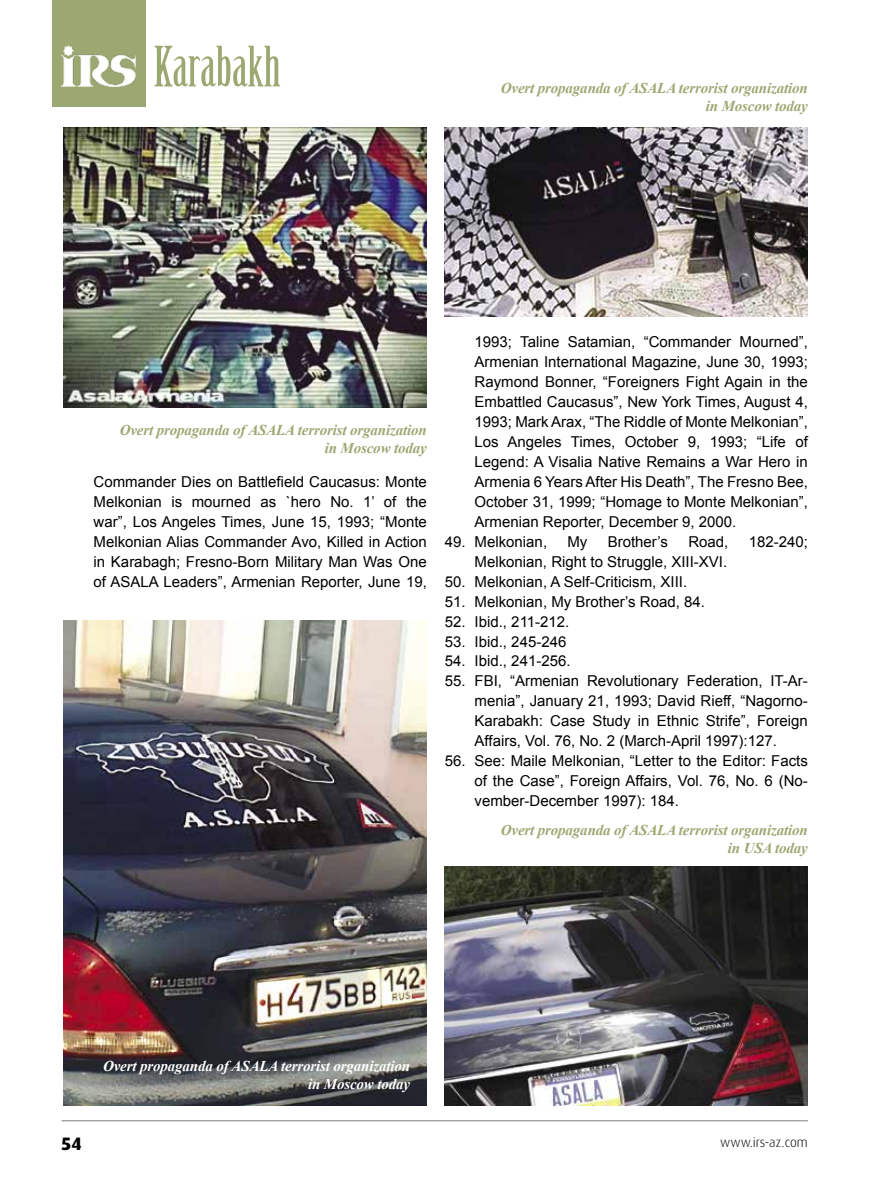
<style>
.page{position:relative;width:893px;height:1191px;background:#fff}
.page>*{position:absolute;margin:0;border:0;box-sizing:border-box;transform-origin:0 0}
.t1{font:54.15px "Birch Std";color:#9ca872}
.t2{font:800 18px "Dax Pro";color:#000}
.t3{font:15px/20px "Arial";color:#000;text-align:justify}
.t4{font:italic 700 15px/18px "Times New Roman";letter-spacing:-.01em;color:#9ca872;text-align:right}
.t5{font:italic 700 15px/18px "Times New Roman";letter-spacing:-.01em;color:#fff;text-align:right}
.t6{font:300 13.5px "Dax Pro";color:#000}
</style>
<div class="page">
<hr style="left:62px;top:1120px;width:746px;height:1px;background:#7c7c7c">
<img style="left:445px;top:128px;width:363px;height:189px">
<img style="left:64px;top:128px;width:363px;height:279px">
<img style="left:63px;top:620px;width:364px;height:486px">
<img style="left:445px;top:866px;width:363px;height:239px">
<div style="left:52px;top:0;width:94px;height:106px;background:#9ca872"></div>
<img style="left:60px;top:45px;width:76px;height:41px">
<h1 class="t1" style="left:154px;top:36px;width:128px">Karabakh</h1>
<p class="t4" style="left:501px;top:78px;width:309px">Overt propaganda of ASALA terrorist organization in Moscow today</p>
<p class="t4" style="left:120px;top:420px;width:309px">Overt propaganda of ASALA terrorist organization in Moscow today</p>
<p class="t3" style="left:94px;top:472px;width:335px">Commander Dies on Battlefield Caucasus: Monte Melkonian is mourned as `hero No. 1’ of the war”, Los Angeles Times, June 15, 1993; “Monte Melkonian Alias Commander Avo, Killed in Action in Karabagh; Fresno-Born Military Man Was One of ASALA Leaders”, Armenian Reporter, June 19,</p>
<p class="t3" style="left:475px;top:332px;width:335px">1993; Taline Satamian, “Commander Mourned”, Armenian International Magazine, June 30, 1993; Raymond Bonner, “Foreigners Fight Again in the Embattled Caucasus”, New York Times, August 4, 1993; Mark Arax, “The Riddle of Monte Melkonian”, Los Angeles Times, October 9, 1993; “Life of Legend: A Visalia Native Remains a War Hero in Armenia 6 Years After His Death”, The Fresno Bee, October 31, 1999; “Homage to Monte Melkonian”, Armenian Reporter, December 9, 2000.</p>
<p class="t3" style="left:445px;top:531px;width:104px">49. Melkonian,</p>
<p class="t3" style="left:567px;top:531px;width:21px">My</p>
<p class="t3" style="left:608px;top:531px;width:62px">Brother’s</p>
<p class="t3" style="left:688px;top:531px;width:42px">Road,</p>
<p class="t3" style="left:749px;top:531px;width:61px">182-240;</p>
<p class="t3" style="left:475px;top:551px;width:254px">Melkonian, Right to Struggle, XIII-XVI.</p>
<p class="t3" style="left:445px;top:571px;width:244px">50. Melkonian, A Self-Criticism, XIII.</p>
<p class="t3" style="left:445px;top:591px;width:262px">51. Melkonian, My Brother’s Road, 84.</p>
<p class="t3" style="left:445px;top:611px;width:126px">52. Ibid., 211-212.</p>
<p class="t3" style="left:445px;top:631px;width:123px">53. Ibid., 245-246</p>
<p class="t3" style="left:445px;top:651px;width:127px">54. Ibid., 241-256.</p>
<p class="t3" style="left:475px;top:671px;width:335px;text-indent:-30px">55. FBI, “Armenian Revolutionary Federation, IT-Ar&shy;menia”, January 21, 1993; David Rieff, “Nagorno-Karabakh: Case Study in Ethnic Strife”, Foreign Affairs, Vol. 76, No. 2 (March-April 1997):127.</p>
<p class="t3" style="left:475px;top:751px;width:335px;text-indent:-30px">56. See: Maile Melkonian, “Letter to the Editor: Facts of the Case”, Foreign Affairs, Vol. 76, No. 6 (No&shy;vember-December 1997): 184.</p>
<p class="t4" style="left:501px;top:821px;width:309px">Overt propaganda of ASALA terrorist organization in USA today</p>
<p class="t5" style="left:103px;top:1056px;width:309px">Overt propaganda of ASALA terrorist organization in Moscow today</p>
<p class="t2" style="left:62px;top:1131px;width:21px">54</p>
<p class="t6" style="left:720px;top:1133px;width:89px">www.irs-az.com</p>
</div>
